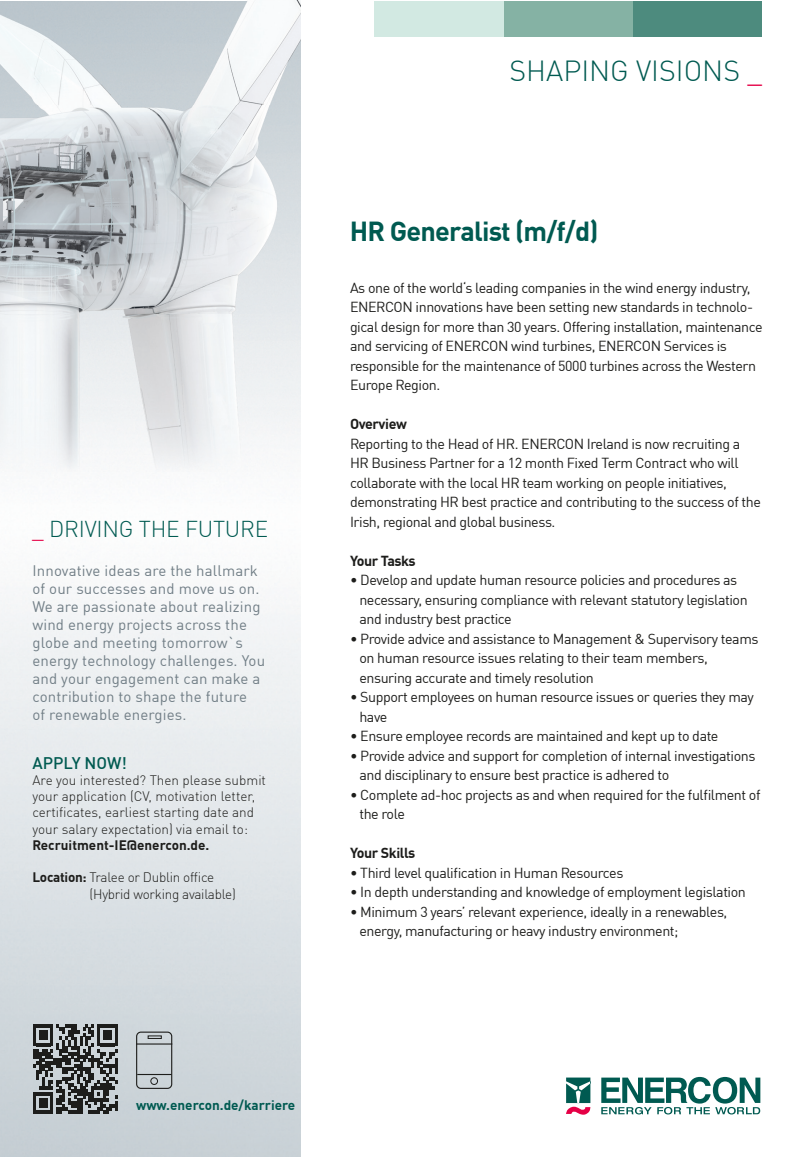
<style>
.page{position:relative;width:800px;height:1157px;background:#fff}
.page>*{position:absolute;margin:0;border:0;box-sizing:border-box;transform-origin:0 0}
.t1{font:300 28.5px "DIN Offc Pro";color:#005a51}
.t2{font:700 27px "DIN Offc Pro";letter-spacing:-.03em;color:#005a51}
.t3{font:300 22.5px "DIN Offc Pro";letter-spacing:-.01em;color:#005a51}
.t4{font:500 16.5px "DIN Offc Pro";color:#005a51}
.t5{font:15px/18px "DIN Offc Pro";letter-spacing:.01em;color:#717e86}
.t6{font:14.25px/19.5px "DIN Offc Pro";letter-spacing:-.03em;color:#1d1d1b}
.t7{font:700 14.25px "DIN Offc Pro";letter-spacing:-.03em;color:#1d1d1b}
.t8{font:300 13.5px/16.2px "DIN Offc Pro";color:#1d1d1b}
.t9{font:300 13.5px/16.2px "DIN Offc Pro";letter-spacing:-.02em;color:#1d1d1b}
.t10{font:700 13.5px "DIN Offc Pro";color:#1d1d1b}
.t11{font:700 13.5px "DIN Offc Pro";color:#005a51}
.s1{color:#e50046}
.s2{font-weight:700}
</style>
<div class="page">
<img style="left:0;top:0;width:301px;height:1157px">
<img style="left:0;top:1px;width:301px;height:471px">
<div style="left:632px;top:1px;width:129px;height:35px;background:#4d8b7e"></div>
<div style="left:503px;top:1px;width:129px;height:35px;background:#85b2a4"></div>
<div style="left:374px;top:1px;width:129px;height:35px;background:#d2e9e2"></div>
<svg style="left:566px;top:1077px;width:24px;height:37px"></svg>
<svg style="left:601px;top:1076px;width:159px;height:38px"></svg>
<svg style="left:33px;top:1024px;width:85px;height:90px"></svg>
<div style="left:136px;top:1031px;width:36px;height:58px;border:1px solid #1d1d1b;border-radius:4px"></div>
<hr style="left:137px;top:1074px;width:35px;height:1px;background:#1d1d1b">
<hr style="left:136px;top:1043px;width:36px;height:1px;background:#1d1d1b">
<div style="left:150px;top:1077px;width:8px;height:7px;border:1px solid #1d1d1b;border-radius:50%"></div>
<h3 class="t3" style="left:32px;top:512px;width:237px"><span class="s1">_</span> DRIVING THE FUTURE</h3>
<p class="t5" style="left:32px;top:560px;width:234px">Innovative ideas are the hallmark of our successes and move us on.<br>We are passionate about realizing wind energy projects across the globe and meeting tomorrow`s energy technology challenges. You and your engagement can make a contribution to shape the future<br>of renewable energies.</p>
<p class="t4" style="left:32px;top:749px;width:96px">APPLY NOW!</p>
<p class="t8" style="left:32px;top:771px;width:235px">Are you interested? Then please submit your application (CV, motivation letter, certificates, earliest starting date and your salary expectation) via email to:</p>
<p class="t10" style="left:32px;top:833px;width:178px">Recruitment-IE@enercon.de.</p>
<p class="t9" style="left:90px;top:868px;width:148px;text-indent:-57px"><span class="s2">Location:</span> Tralee or Dublin office (Hybrid working available)</p>
<h1 class="t1" style="left:509px;top:49px;width:254px">SHAPING VISIONS <span class="s1">_</span></h1>
<h2 class="t2" style="left:350px;top:208px;width:250px">HR Generalist (m/f/d)</h2>
<p class="t6" style="left:350px;top:276px;width:414px">As one of the world‘s leading companies in the wind energy industry, ENERCON innovations have been setting new standards in technolo&shy;gical design for more than 30 years. Offering installation, maintenance and servicing of ENERCON wind turbines, ENERCON Services is responsible for the maintenance of 5000 turbines across the Western Europe Region.</p>
<p class="t7" style="left:350px;top:412px;width:58px">Overview</p>
<p class="t6" style="left:350px;top:432px;width:412px">Reporting to the Head of HR. ENERCON Ireland is now recruiting a HR Business Partner for a 12 month Fixed Term Contract who will collaborate with the local HR team working on people initiatives, demonstrating HR best practice and contributing to the success of the Irish, regional and global business.</p>
<p class="t7" style="left:350px;top:549px;width:67px">Your Tasks</p>
<p class="t6" style="left:359px;top:569px;width:390px;text-indent:-9px">• Develop and update human resource policies and procedures as necessary, ensuring compliance with relevant statutory legislation and industry best practice</p>
<p class="t6" style="left:359px;top:627px;width:400px;text-indent:-9px">• Provide advice and assistance to Management &amp; Supervisory teams on human resource issues relating to their team members, ensuring accurate and timely resolution</p>
<p class="t6" style="left:359px;top:686px;width:396px;text-indent:-9px">• Support employees on human resource issues or queries they may have</p>
<p class="t6" style="left:350px;top:725px;width:370px">• Ensure employee records are maintained and kept up to date</p>
<p class="t6" style="left:359px;top:744px;width:397px;text-indent:-9px">• Provide advice and support for completion of internal investigations and disciplinary to ensure best practice is adhered to</p>
<p class="t6" style="left:359px;top:783px;width:402px;text-indent:-9px">• Complete ad-hoc projects as and when required for the fulfilment of the role</p>
<p class="t7" style="left:350px;top:841px;width:67px">Your Skills</p>
<p class="t6" style="left:350px;top:861px;width:275px">• Third level qualification in Human Resources</p>
<p class="t6" style="left:350px;top:881px;width:397px">• In depth understanding and knowledge of employment legislation</p>
<p class="t6" style="left:359px;top:900px;width:369px;text-indent:-9px">• Minimum 3 years’ relevant experience, ideally in a renewables, energy, manufacturing or heavy industry environment;</p>
<p class="t11" style="left:136px;top:1094px;width:161px">www.enercon.de/karriere</p>
</div>
